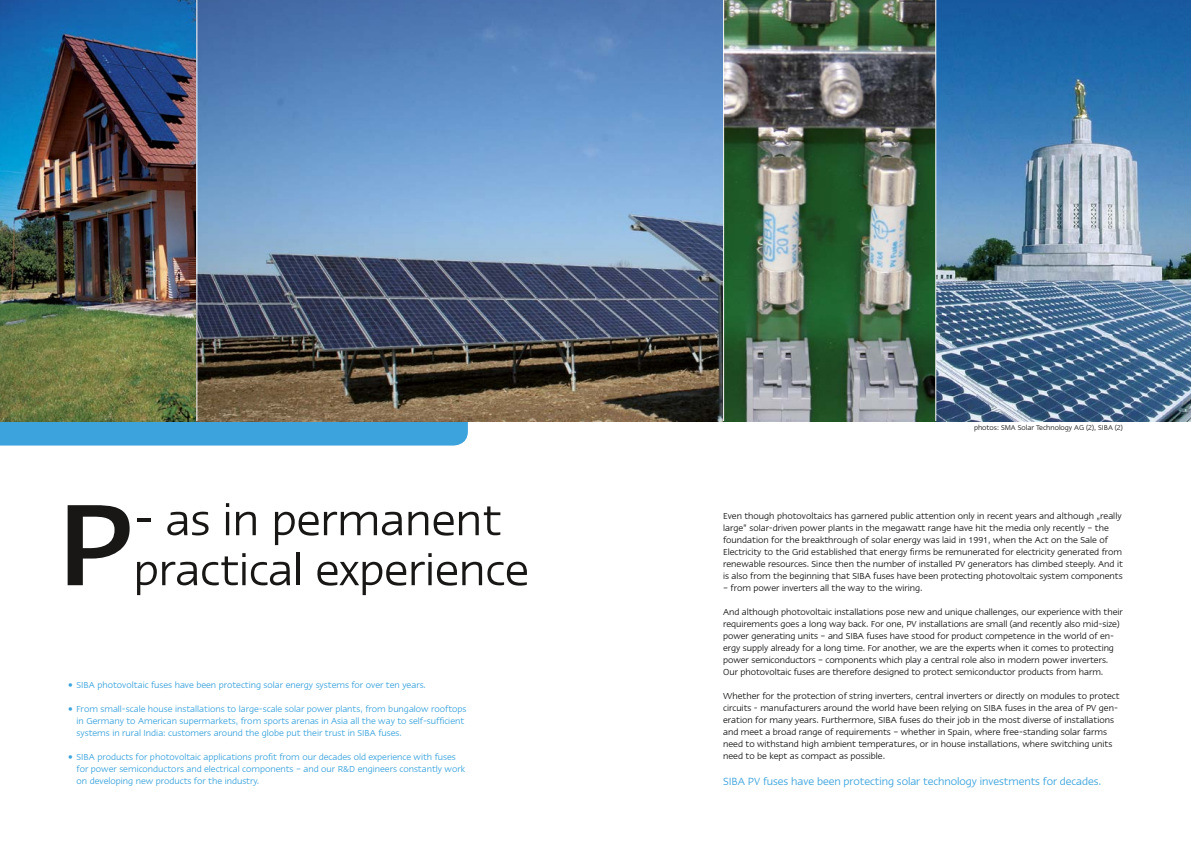
<style>
.page{position:relative;width:1191px;height:842px;background:#fff}
.page>*{position:absolute;margin:0;border:0;box-sizing:border-box;transform-origin:0 0}
.t1{font:500 133.3px "Linotype Ergo";color:#181716}
.t2{font:50px/50px "Linotype Ergo";color:#181716}
.t3{font:12px "Linotype Ergo";letter-spacing:-.005em;color:#3ca3dc}
.t4{font:10px/12px "Linotype Ergo";color:#181716}
.t5{font:10px/12px "Linotype Ergo";color:#3ca3dc}
.t6{font:8px "Linotype Ergo";color:#181716}
</style>
<div class="page">
<svg style="left:0;top:421px;width:468px;height:25px;background:#42a2d6"></svg>
<img style="left:0;top:0;width:816px;height:421px">
<hr style="left:196px;top:0;width:1px;height:421px;background:#fff">
<img style="left:816px;top:0;width:375px;height:421px">
<hr style="left:723px;top:0;width:1px;height:421px;background:#fff">
<hr style="left:935px;top:0;width:1px;height:421px;background:#fff">
<h1 class="t1" style="left:57px;top:474px;width:78px">P</h1>
<h2 class="t2" style="left:134px;top:494px;width:397px">- as in permanent practical experience</h2>
<p class="t5" style="left:68px;top:679px;width:359px">• SIBA photovoltaic fuses have been protecting solar energy systems for over ten years.</p>
<p class="t5" style="left:77px;top:703px;width:391px;text-indent:-8px">• From small-scale house installations to large-scale solar power plants, from bungalow rooftops in Germany to American supermarkets, from sports arenas in Asia all the way to self-sufficient systems in rural India: customers around the globe put their trust in SIBA fuses.</p>
<p class="t5" style="left:77px;top:751px;width:390px;text-indent:-8px">• SIBA products for photovoltaic applications profit from our decades old experience with fuses for power semiconductors and electrical components – and our R&amp;D engineers constantly work on developing new products for the industry.</p>
<p class="t6" style="left:974px;top:423px;width:150px">photos: SMA Solar Technology AG (2), SIBA (2)</p>
<p class="t4" style="left:723px;top:510px;width:401px">Even though photovoltaics has garnered public attention only in recent years and although „really large” solar-driven power plants in the megawatt range have hit the media only recently – the foundation for the breakthrough of solar energy was laid in 1991, when the Act on the Sale of Electricity to the Grid established that energy firms be remunerated for electricity generated from renewable resources. Since then the number of installed PV generators has climbed steeply. And it is also from the beginning that SIBA fuses have been protecting photovoltaic system components</p>
<p class="t4" style="left:723px;top:582px;width:201px">– from power inverters all the way to the wiring.</p>
<p class="t4" style="left:723px;top:606px;width:401px">And although photovoltaic installations pose new and unique challenges, our experience with their requirements goes a long way back. For one, PV installations are small (and recently also mid-size) power generating units – and SIBA fuses have stood for product competence in the world of en&shy;ergy supply already for a long time. For another, we are the experts when it comes to protecting power semiconductors – components which play a central role also in modern power inverters.<br>Our photovoltaic fuses are therefore designed to protect semiconductor products from harm.</p>
<p class="t4" style="left:723px;top:690px;width:398px">Whether for the protection of string inverters, central inverters or directly on modules to protect circuits - manufacturers around the world have been relying on SIBA fuses in the area of PV gen&shy;eration for many years. Furthermore, SIBA fuses do their job in the most diverse of installations and meet a broad range of requirements – whether in Spain, where free-standing solar farms need to withstand high ambient temperatures, or in house installations, where switching units need to be kept as compact as possible.</p>
<p class="t3" style="left:723px;top:775px;width:380px">SIBA PV fuses have been protecting solar technology investments for decades.</p>
</div>
